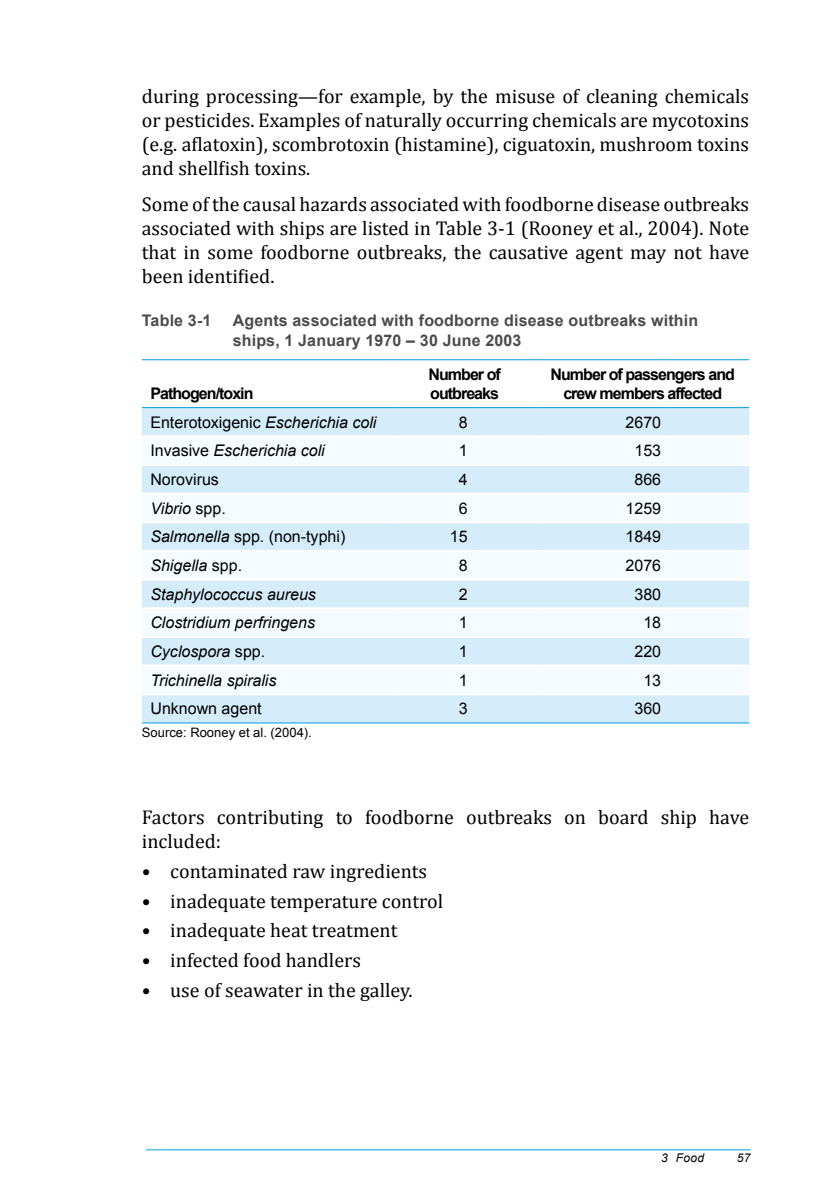
<style>
.page{position:relative;width:840px;height:1191px;background:#fff}
.page>*{position:absolute;margin:0;border:0;box-sizing:border-box;transform-origin:0 0}
.t1{font:20px/24px "Cambria";color:#000;text-align:justify}
.t2{font:16px "Arial";color:#000}
.t3{font:italic 16px "Arial";color:#000}
.t4{font:700 16px/20px "Arial";letter-spacing:.01em;color:#4b4b4d}
.t5{font:700 16px/19.2px "Arial";letter-spacing:-.06em;color:#000}
.t6{font:13px "Arial";color:#000}
.t7{font:italic 12px "Arial";letter-spacing:.03em;color:#000}
.s1{font-style:italic}
.s2{font-style:normal}
</style>
<div class="page">
<hr style="left:146px;top:1149px;width:604px;height:1px;background:#009ee0">
<div style="left:142px;top:408px;width:606px;height:314px;background:#d5edfa"></div>
<svg style="left:142px;top:437px;width:606px;height:256px;fill:#f5fbfe"></svg>
<hr style="left:142px;top:359px;width:251px;height:1px;background:#009ee0">
<hr style="left:393px;top:359px;width:83px;height:1px;background:#009ee0">
<hr style="left:476px;top:359px;width:60px;height:1px;background:#009ee0">
<hr style="left:536px;top:359px;width:133px;height:1px;background:#009ee0">
<hr style="left:669px;top:359px;width:79px;height:1px;background:#009ee0">
<hr style="left:142px;top:407px;width:251px;height:1px;background:#009ee0">
<hr style="left:393px;top:407px;width:83px;height:1px;background:#009ee0">
<hr style="left:476px;top:407px;width:60px;height:1px;background:#009ee0">
<hr style="left:536px;top:407px;width:133px;height:1px;background:#009ee0">
<hr style="left:669px;top:407px;width:79px;height:1px;background:#009ee0">
<hr style="left:142px;top:722px;width:251px;height:1px;background:#009ee0">
<hr style="left:393px;top:722px;width:83px;height:1px;background:#009ee0">
<hr style="left:476px;top:722px;width:60px;height:1px;background:#009ee0">
<hr style="left:536px;top:722px;width:133px;height:1px;background:#009ee0">
<hr style="left:669px;top:722px;width:79px;height:1px;background:#009ee0">
<hr style="left:142px;top:435px;width:251px;height:2px;background:#fff">
<hr style="left:393px;top:435px;width:83px;height:2px;background:#fff">
<hr style="left:476px;top:435px;width:60px;height:2px;background:#fff">
<hr style="left:536px;top:435px;width:133px;height:2px;background:#fff">
<hr style="left:669px;top:435px;width:79px;height:2px;background:#fff">
<hr style="left:142px;top:464px;width:251px;height:2px;background:#fff">
<hr style="left:393px;top:464px;width:83px;height:2px;background:#fff">
<hr style="left:476px;top:464px;width:60px;height:2px;background:#fff">
<hr style="left:536px;top:464px;width:133px;height:2px;background:#fff">
<hr style="left:669px;top:464px;width:79px;height:2px;background:#fff">
<hr style="left:142px;top:492px;width:251px;height:2px;background:#fff">
<hr style="left:393px;top:492px;width:83px;height:2px;background:#fff">
<hr style="left:476px;top:492px;width:60px;height:2px;background:#fff">
<hr style="left:536px;top:492px;width:133px;height:2px;background:#fff">
<hr style="left:669px;top:492px;width:79px;height:2px;background:#fff">
<hr style="left:142px;top:521px;width:251px;height:2px;background:#fff">
<hr style="left:393px;top:521px;width:83px;height:2px;background:#fff">
<hr style="left:476px;top:521px;width:60px;height:2px;background:#fff">
<hr style="left:536px;top:521px;width:133px;height:2px;background:#fff">
<hr style="left:669px;top:521px;width:79px;height:2px;background:#fff">
<hr style="left:142px;top:550px;width:251px;height:2px;background:#fff">
<hr style="left:393px;top:550px;width:83px;height:2px;background:#fff">
<hr style="left:476px;top:550px;width:60px;height:2px;background:#fff">
<hr style="left:536px;top:550px;width:133px;height:2px;background:#fff">
<hr style="left:669px;top:550px;width:79px;height:2px;background:#fff">
<hr style="left:142px;top:578px;width:251px;height:2px;background:#fff">
<hr style="left:393px;top:578px;width:83px;height:2px;background:#fff">
<hr style="left:476px;top:578px;width:60px;height:2px;background:#fff">
<hr style="left:536px;top:578px;width:133px;height:2px;background:#fff">
<hr style="left:669px;top:578px;width:79px;height:2px;background:#fff">
<hr style="left:142px;top:607px;width:251px;height:2px;background:#fff">
<hr style="left:393px;top:607px;width:83px;height:2px;background:#fff">
<hr style="left:476px;top:607px;width:60px;height:2px;background:#fff">
<hr style="left:536px;top:607px;width:133px;height:2px;background:#fff">
<hr style="left:669px;top:607px;width:79px;height:2px;background:#fff">
<hr style="left:142px;top:636px;width:251px;height:2px;background:#fff">
<hr style="left:393px;top:636px;width:83px;height:2px;background:#fff">
<hr style="left:476px;top:636px;width:60px;height:2px;background:#fff">
<hr style="left:536px;top:636px;width:133px;height:2px;background:#fff">
<hr style="left:669px;top:636px;width:79px;height:2px;background:#fff">
<hr style="left:142px;top:664px;width:251px;height:2px;background:#fff">
<hr style="left:393px;top:664px;width:83px;height:2px;background:#fff">
<hr style="left:476px;top:664px;width:60px;height:2px;background:#fff">
<hr style="left:536px;top:664px;width:133px;height:2px;background:#fff">
<hr style="left:669px;top:664px;width:79px;height:2px;background:#fff">
<hr style="left:142px;top:693px;width:251px;height:2px;background:#fff">
<hr style="left:393px;top:693px;width:83px;height:2px;background:#fff">
<hr style="left:476px;top:693px;width:60px;height:2px;background:#fff">
<hr style="left:536px;top:693px;width:133px;height:2px;background:#fff">
<hr style="left:669px;top:693px;width:79px;height:2px;background:#fff">
<p class="t1" style="left:142px;top:85px;width:608px">during processing—for example, by the misuse of cleaning chemicals or pesticides. Examples of naturally occurring chemicals are mycotoxins (e.g. aflatoxin), scombrotoxin (histamine), ciguatoxin, mushroom toxins and shellfish toxins.</p>
<p class="t1" style="left:142px;top:192px;width:608px">Some of the causal hazards associated with foodborne disease outbreaks associated with ships are listed in Table 3‑1 (Rooney et al., 2004). Note that in some foodborne outbreaks, the causative agent may not have been identified.</p>
<p class="t4" style="left:142px;top:310px;width:71px">Table 3‑1</p>
<p class="t4" style="left:232px;top:310px;width:467px">Agents associated with foodborne disease outbreaks within ships, 1 January 1970 – 30 June 2003</p>
<p class="t5" style="left:150px;top:384px;width:105px">Pathogen/toxin</p>
<p class="t5" style="left:428px;top:365px;width:74px">Number of outbreaks</p>
<p class="t5" style="left:550px;top:365px;width:186px;text-align:center">Number of passengers and crew members affected</p>
<p class="t2" style="left:150px;top:412px;width:227px">Enterotoxigenic <span class="s1">Escherichia coli</span></p>
<p class="t2" style="left:458px;top:412px;width:10px">8</p>
<p class="t2" style="left:625px;top:412px;width:37px">2670</p>
<p class="t3" style="left:150px;top:440px;width:176px"><span class="s2">Invasive</span> Escherichia coli</p>
<p class="t2" style="left:458px;top:440px;width:10px">1</p>
<p class="t2" style="left:634px;top:440px;width:28px">153</p>
<p class="t2" style="left:150px;top:469px;width:70px">Norovirus</p>
<p class="t2" style="left:458px;top:469px;width:10px">4</p>
<p class="t2" style="left:634px;top:469px;width:28px">866</p>
<p class="t3" style="left:150px;top:498px;width:77px">Vibrio <span class="s2">spp.</span></p>
<p class="t2" style="left:458px;top:497px;width:10px">6</p>
<p class="t2" style="left:625px;top:497px;width:37px">1259</p>
<p class="t2" style="left:150px;top:526px;width:196px"><span class="s1">Salmonella</span> spp. (non-typhi)</p>
<p class="t2" style="left:449px;top:526px;width:19px">15</p>
<p class="t2" style="left:625px;top:526px;width:37px">1849</p>
<p class="t3" style="left:150px;top:555px;width:93px">Shigella <span class="s2">spp.</span></p>
<p class="t2" style="left:458px;top:555px;width:10px">8</p>
<p class="t2" style="left:625px;top:555px;width:37px">2076</p>
<p class="t3" style="left:150px;top:584px;width:167px">Staphylococcus aureus</p>
<p class="t2" style="left:458px;top:583px;width:10px">2</p>
<p class="t2" style="left:634px;top:583px;width:28px">380</p>
<p class="t3" style="left:150px;top:612px;width:166px">Clostridium perfringens</p>
<p class="t2" style="left:458px;top:612px;width:10px">1</p>
<p class="t2" style="left:643px;top:612px;width:19px">18</p>
<p class="t3" style="left:150px;top:641px;width:116px">Cyclospora <span class="s2">spp.</span></p>
<p class="t2" style="left:458px;top:641px;width:10px">1</p>
<p class="t2" style="left:634px;top:641px;width:28px">220</p>
<p class="t3" style="left:150px;top:670px;width:127px">Trichinella spiralis</p>
<p class="t2" style="left:458px;top:669px;width:10px">1</p>
<p class="t2" style="left:643px;top:669px;width:19px">13</p>
<p class="t2" style="left:150px;top:698px;width:113px">Unknown agent</p>
<p class="t2" style="left:458px;top:698px;width:10px">3</p>
<p class="t2" style="left:634px;top:698px;width:28px">360</p>
<p class="t6" style="left:142px;top:723px;width:171px">Source: Rooney et al. (2004).</p>
<p class="t1" style="left:142px;top:805px;width:608px">Factors contributing to foodborne outbreaks on board ship have included:</p>
<p class="t1" style="left:142px;top:859px;width:287px">• contaminated raw ingredients</p>
<p class="t1" style="left:142px;top:889px;width:303px">• inadequate temperature control</p>
<p class="t1" style="left:142px;top:918px;width:257px">• inadequate heat treatment</p>
<p class="t1" style="left:142px;top:948px;width:220px">• infected food handlers</p>
<p class="t1" style="left:142px;top:978px;width:272px">• use of seawater in the galley.</p>
<p class="t7" style="left:660px;top:1150px;width:44px">3 Food</p>
<p class="t7" style="left:736px;top:1150px;width:15px">57</p>
</div>
